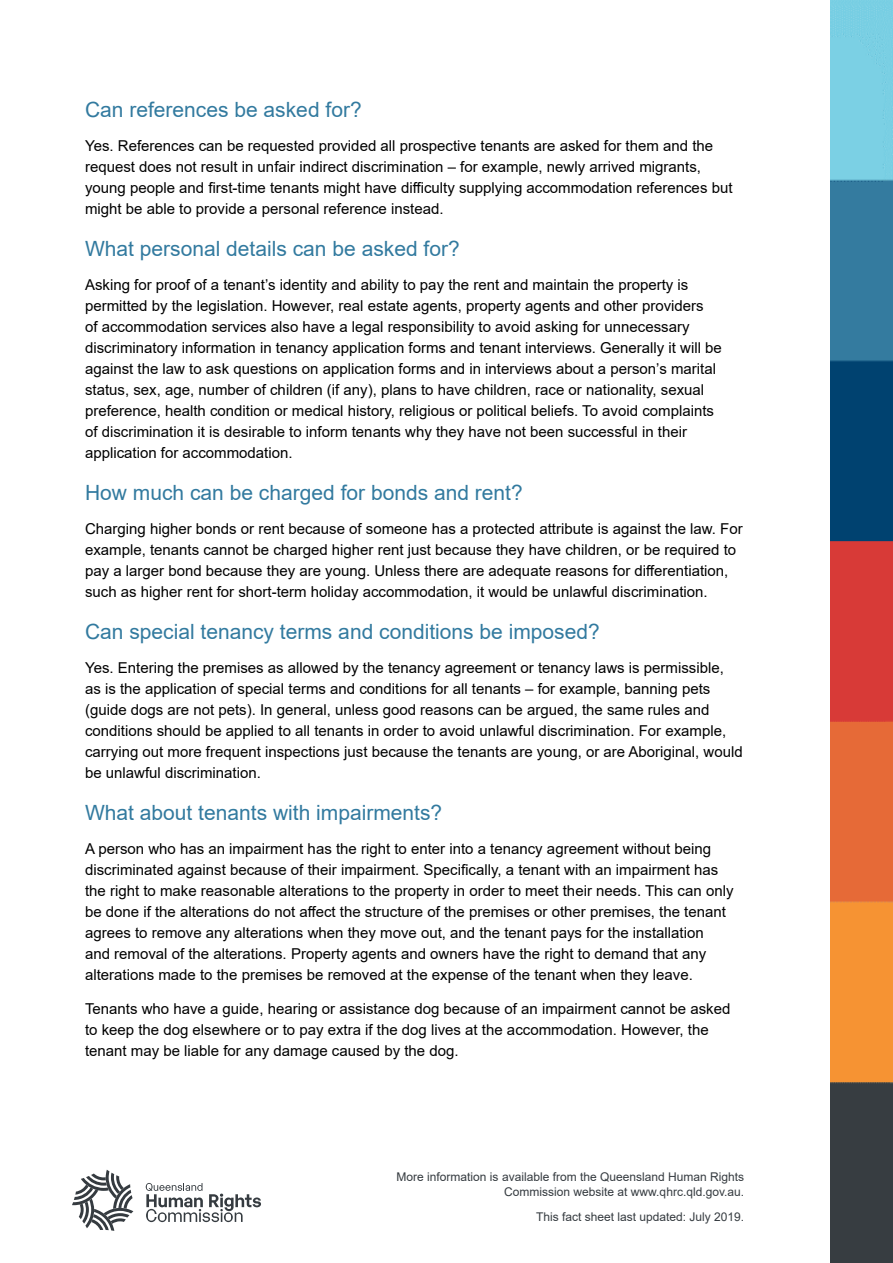
<style>
.page{position:relative;width:893px;height:1263px;background:#fff}
.page>*{position:absolute;margin:0;border:0;box-sizing:border-box;transform-origin:0 0}
.t1{font:21px "Arial";color:#327a9f}
.t2{font:15px/21px "Arial";color:#000}
.t3{font:12px/15px "Arial";color:#353b40;text-align:right}
</style>
<div class="page">
<img style="left:830px;top:0;width:63px;height:1263px">
<svg style="left:146px;top:1183px;width:115px;height:39px"></svg>
<svg style="left:72px;top:1170px;width:61px;height:61px"></svg>
<p class="t1" style="left:85px;top:95px;width:278px">Can references be asked for?</p>
<p class="t2" style="left:85px;top:135px;width:649px">Yes. References can be requested provided all prospective tenants are asked for them and the request does not result in unfair indirect discrimination – for example, newly arrived migrants, young people and first-time tenants might have difficulty supplying accommodation references but might be able to provide a personal reference instead.</p>
<p class="t1" style="left:85px;top:234px;width:376px">What personal details can be asked for?</p>
<p class="t2" style="left:85px;top:274px;width:638px">Asking for proof of a tenant’s identity and ability to pay the rent and maintain the property is permitted by the legislation. However, real estate agents, property agents and other providers<br>of accommodation services also have a legal responsibility to avoid asking for unnecessary discriminatory information in tenancy application forms and tenant interviews. Generally it will be against the law to ask questions on application forms and in interviews about a person’s marital status, sex, age, number of children (if any), plans to have children, race or nationality, sexual preference, health condition or medical history, religious or political beliefs. To avoid complaints of discrimination it is desirable to inform tenants why they have not been successful in their application for accommodation.</p>
<p class="t1" style="left:85px;top:478px;width:439px">How much can be charged for bonds and rent?</p>
<p class="t2" style="left:85px;top:518px;width:659px">Charging higher bonds or rent because of someone has a protected attribute is against the law. For example, tenants cannot be charged higher rent just because they have children, or be required to pay a larger bond because they are young. Unless there are adequate reasons for differentiation, such as higher rent for short-term holiday accommodation, it would be unlawful discrimination.</p>
<p class="t1" style="left:85px;top:617px;width:516px">Can special tenancy terms and conditions be imposed?</p>
<p class="t2" style="left:85px;top:657px;width:659px">Yes. Entering the premises as allowed by the tenancy agreement or tenancy laws is permissible, as is the application of special terms and conditions for all tenants – for example, banning pets (guide dogs are not pets). In general, unless good reasons can be argued, the same rules and conditions should be applied to all tenants in order to avoid unlawful discrimination. For example, carrying out more frequent inspections just because the tenants are young, or are Aboriginal, would be unlawful discrimination.</p>
<p class="t1" style="left:85px;top:798px;width:359px">What about tenants with impairments?</p>
<p class="t2" style="left:85px;top:838px;width:650px">A person who has an impairment has the right to enter into a tenancy agreement without being discriminated against because of their impairment. Specifically, a tenant with an impairment has the right to make reasonable alterations to the property in order to meet their needs. This can only be done if the alterations do not affect the structure of the premises or other premises, the tenant agrees to remove any alterations when they move out, and the tenant pays for the installation<br>and removal of the alterations. Property agents and owners have the right to demand that any alterations made to the premises be removed at the expense of the tenant when they leave.</p>
<p class="t2" style="left:85px;top:998px;width:647px">Tenants who have a guide, hearing or assistance dog because of an impairment cannot be asked to keep the dog elsewhere or to pay extra if the dog lives at the accommodation. However, the tenant may be liable for any damage caused by the dog.</p>
<p class="t3" style="left:397px;top:1169px;width:349px">More information is available from the Queensland Human Rights<br>Commission website at www.qhrc.qld.gov.au.</p>
<p class="t3" style="left:536px;top:1209px;width:210px">This fact sheet last updated: July 2019.</p>
</div>
